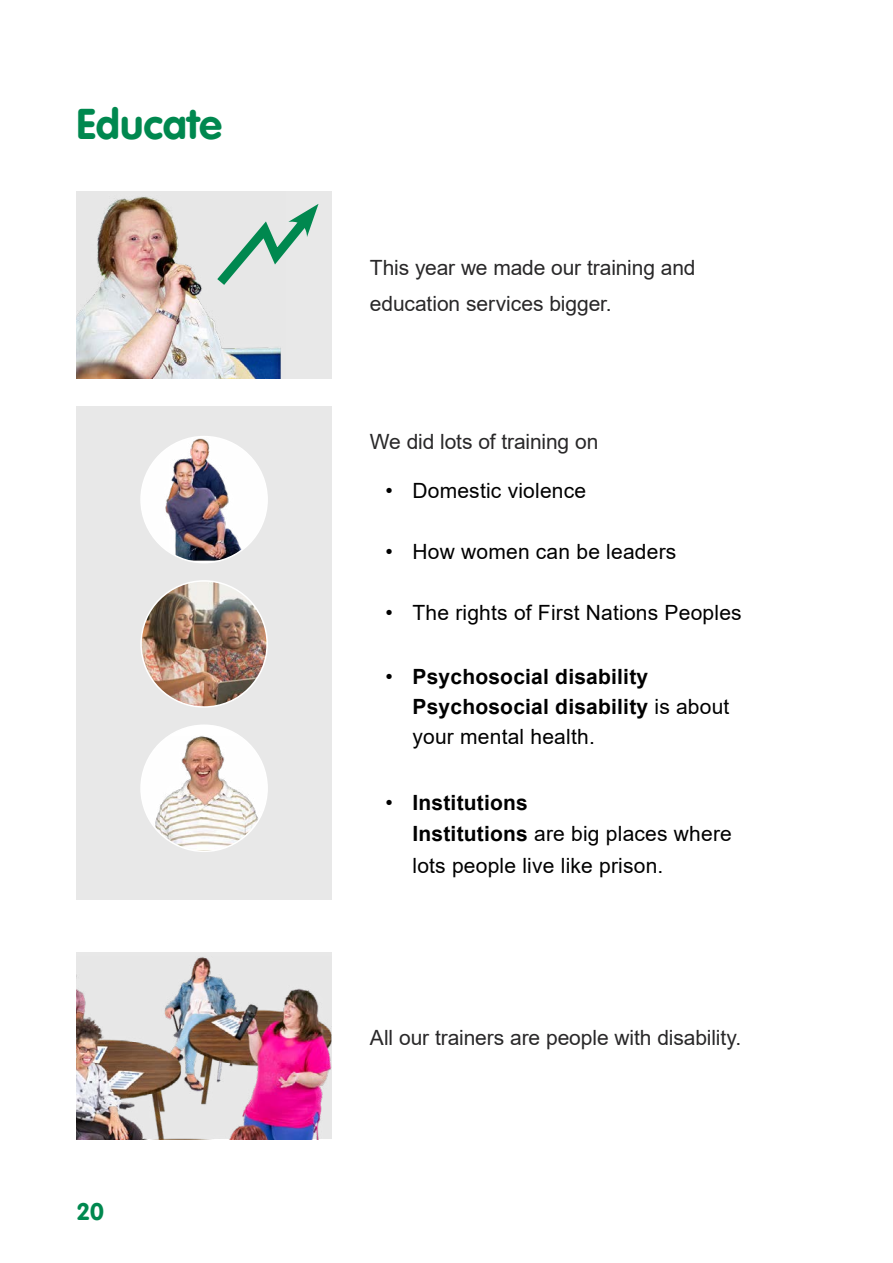
<style>
.page{position:relative;width:893px;height:1263px;background:#fff}
.page>*{position:absolute;margin:0;border:0;box-sizing:border-box;transform-origin:0 0}
.t1{font:42px "VAG Rounded Bold";color:#00884f}
.t2{font:24px "VAG Rounded Bold";color:#00884f}
.t3{font:21px/31.5px "Arial";letter-spacing:.01em;color:#000}
.t4{font:21px/36px "Arial";letter-spacing:-.005em;color:#292829}
.t5{font:700 21px/30px "Arial";letter-spacing:.01em;color:#000}
.s1{font-weight:400}
.s2{font-weight:700}
</style>
<div class="page">
<div style="left:77px;top:191px;width:255px;height:187px;background:#e8e8e8"></div>
<img style="left:77px;top:196px;width:204px;height:182px">
<svg style="left:208px;top:204px;width:111px;height:91px"></svg>
<div style="left:77px;top:407px;width:255px;height:493px;background:#e8e8e8"></div>
<img style="left:141px;top:437px;width:126px;height:126px;border-radius:63px">
<img style="left:141px;top:581px;width:126px;height:126px;border-radius:63px">
<div style="left:141px;top:725px;width:126px;height:126px;background:#fff;border-radius:50%"></div>
<img style="left:143px;top:735px;width:122px;height:114px">
<div style="left:77px;top:952px;width:255px;height:187px;background:#e8e8e8"></div>
<img style="left:77px;top:957px;width:255px;height:182px">
<h2 class="t1" style="left:76px;top:99px;width:147px">Educate</h2>
<p class="t2" style="left:77px;top:1198px;width:29px">20</p>
<p class="t4" style="left:370px;top:249px;width:327px">This year we made our training and education services bigger.</p>
<p class="t4" style="left:370px;top:423px;width:230px">We did lots of training on</p>
<p class="t3" style="left:385px;top:475px;width:202px">• Domestic violence</p>
<p class="t3" style="left:385px;top:536px;width:292px">• How women can be leaders</p>
<p class="t3" style="left:385px;top:597px;width:358px">• The rights of First Nations Peoples</p>
<p class="t5" style="left:412px;top:662px;width:318px;text-indent:-27px"><span class="s1">•</span> Psychosocial disability<br>Psychosocial disability <span class="s1">is about your mental health.</span></p>
<p class="t3" style="left:412px;top:786px;width:321px;text-indent:-27px">• <span class="s2">Institutions<br>Institutions</span> are big places where lots people live like prison.</p>
<p class="t4" style="left:370px;top:1019px;width:373px">All our trainers are people with disability.</p>
</div>
